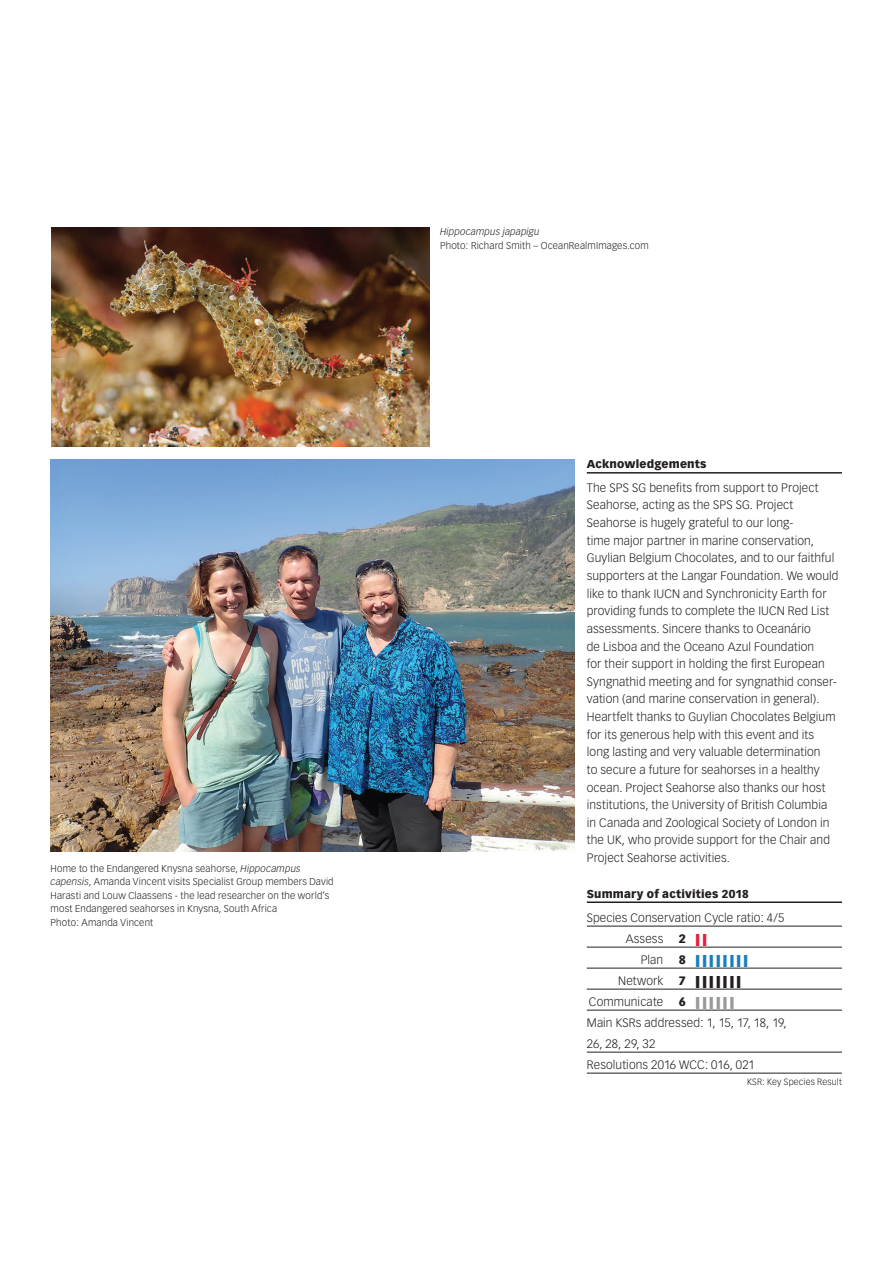
<style>
.page{position:relative;width:893px;height:1263px;background:#fff}
.page>*{position:absolute;margin:0;border:0;box-sizing:border-box;transform-origin:0 0}
.t1{font:300 12px/17.7px "Vectora LH";letter-spacing:.01em;color:#231f20}
.t2{font:900 12px "Vectora LH";color:#197ebe;scale:2.2 1}
.t3{font:900 12px "Vectora LH";color:#231f20}
.t4{font:900 12px "Vectora LH";color:#ed1a3a;scale:2.2 1}
.t5{font:900 11.25px "Vectora LH";letter-spacing:.015em;color:#231f20}
.t6{font:300 9.75px/13.5px "Vectora LH";letter-spacing:.015em;color:#231f20}
.t7{font:italic 300 9.75px "Vectora LH";letter-spacing:.015em;color:#231f20}
.t8{font:300 9px "Vectora LH";letter-spacing:.015em;color:#231f20}
.s1{font-style:italic}
.s2{color:#231f20}
.s3{font-weight:900}
.s4{font-weight:900;color:#9a9899}
</style>
<div class="page">
<hr style="left:587px;top:472px;width:255px;height:2px;background:#231f20">
<hr style="left:587px;top:901px;width:255px;height:2px;background:#231f20">
<hr style="left:587px;top:926px;width:255px;height:1px;background:#231f20">
<hr style="left:587px;top:947px;width:255px;height:1px;background:#231f20">
<hr style="left:587px;top:968px;width:255px;height:1px;background:#231f20">
<hr style="left:587px;top:989px;width:255px;height:1px;background:#231f20">
<hr style="left:587px;top:1010px;width:255px;height:1px;background:#231f20">
<hr style="left:587px;top:1052px;width:255px;height:1px;background:#231f20">
<hr style="left:587px;top:1073px;width:255px;height:1px;background:#231f20">
<img style="left:51px;top:228px;width:378px;height:218px">
<img style="left:51px;top:459px;width:523px;height:393px">
<p class="t6" style="left:51px;top:862px;width:285px">Home to the Endangered Knysna seahorse, <span class="s1">Hippocampus capensis</span>, Amanda Vincent visits Specialist Group members David Harasti and Louw Claassens - the lead researcher on the world’s most Endangered seahorses in Knysna, South Africa<br>Photo: Amanda Vincent</p>
<p class="t7" style="left:440px;top:226px;width:101px">Hippocampus japapigu</p>
<p class="t6" style="left:440px;top:238px;width:210px">Photo: Richard Smith – OceanRealmImages.com</p>
<p class="t5" style="left:587px;top:457px;width:121px">Acknowledgements</p>
<p class="t1" style="left:587px;top:479px;width:253px">The SPS SG benefits from support to Project Seahorse, acting as the SPS SG. Project Seahorse is hugely grateful to our long-<br>time major partner in marine conservation, Guylian Belgium Chocolates, and to our faithful supporters at the Langar Foundation. We would like to thank IUCN and Synchronicity Earth for providing funds to complete the IUCN Red List assessments. Sincere thanks to Oceanário<br>de Lisboa and the Oceano Azul Foundation<br>for their support in holding the first European Syngnathid meeting and for syngnathid conser&shy;vation (and marine conservation in general).<br>Heartfelt thanks to Guylian Chocolates Belgium for its generous help with this event and its long lasting and very valuable determination<br>to secure a future for seahorses in a healthy ocean. Project Seahorse also thanks our host institutions, the University of British Columbia in Canada and Zoological Society of London in the UK, who provide support for the Chair and Project Seahorse activities.</p>
<p class="t5" style="left:587px;top:887px;width:163px">Summary of activities 2018</p>
<p class="t1" style="left:626px;top:907px;width:160px;line-height:21px;text-indent:-39px">Species Conservation Cycle ratio: 4/5<br>Assess</p>
<p class="t4" style="left:679px;top:931px;width:15px"><span class="s2">2</span> ||</p>
<p class="t1" style="left:641px;top:951px;width:24px">Plan</p>
<p class="t2" style="left:679px;top:952px;width:33px"><span class="s2">8</span> ||||||||</p>
<p class="t1" style="left:618px;top:972px;width:47px">Network</p>
<p class="t3" style="left:679px;top:973px;width:64px">7 |||||||</p>
<p class="t1" style="left:589px;top:993px;width:76px">Communicate</p>
<p class="t1" style="left:587px;top:991px;width:201px;line-height:21px;text-indent:92px"><span class="s3">6</span> <span class="s4">||||||<br></span>Main KSRs addressed: 1, 15, 17, 18, 19,<br>26, 28, 29, 32<br>Resolutions 2016 WCC: 016, 021</p>
<p class="t8" style="left:747px;top:1077px;width:96px">KSR: Key Species Result</p>
</div>
